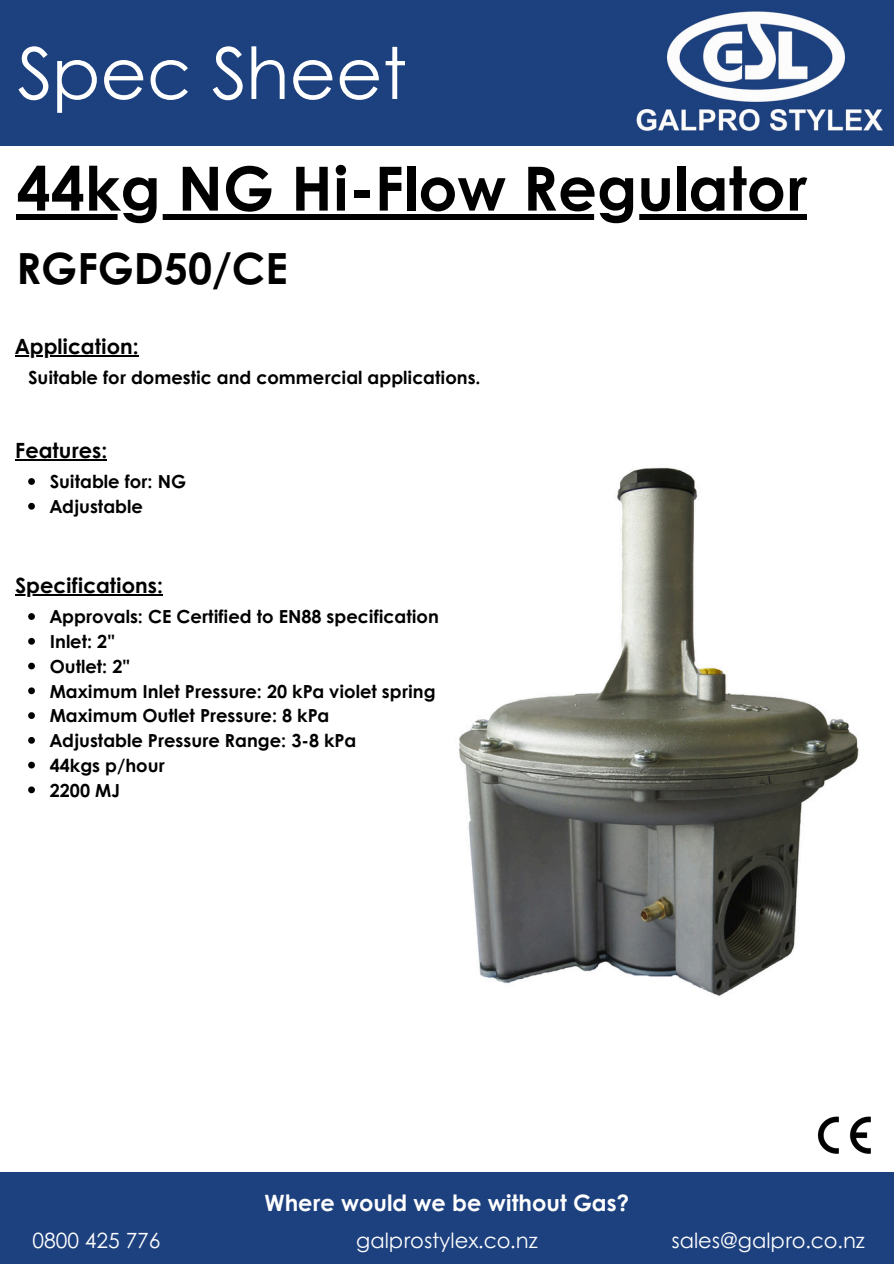
<style>
.page{position:relative;width:894px;height:1264px;background:#fff}
.page>*{position:absolute;margin:0;border:0;box-sizing:border-box;transform-origin:0 0}
.t1{font:71.4px "Century Gothic";color:#fff}
.t2{font:700 60.9px "Century Gothic";color:#000}
.t3{font:700 42.9px "Century Gothic";color:#000}
.t4{font:700 22.5px "Century Gothic";color:#fff}
.t5{font:21px "Century Gothic";color:#fff}
.t6{font:700 21px "Century Gothic";color:#000}
.t7{font:700 18px "Century Gothic";color:#000}
</style>
<div class="page">
<div style="left:0;top:0;width:893px;height:145px;background:#1d417f"></div>
<div style="left:0;top:1172px;width:893px;height:91px;background:#1d417f"></div>
<img style="left:636px;top:11px;width:247px;height:120px">
<img style="left:817px;top:1116px;width:54px;height:38px">
<img style="left:459px;top:467px;width:400px;height:529px">
<svg style="left:28px;top:613px;width:7px;height:7px"></svg>
<svg style="left:28px;top:638px;width:7px;height:6px"></svg>
<svg style="left:28px;top:662px;width:7px;height:7px"></svg>
<svg style="left:28px;top:687px;width:7px;height:7px"></svg>
<svg style="left:28px;top:712px;width:7px;height:7px"></svg>
<svg style="left:28px;top:737px;width:7px;height:6px"></svg>
<svg style="left:28px;top:761px;width:7px;height:7px"></svg>
<svg style="left:28px;top:786px;width:7px;height:7px"></svg>
<div style="left:17px;top:214px;width:790px;height:5px;background:#000"></div>
<hr style="left:15px;top:594px;width:148px;height:1px;background:#000">
<hr style="left:15px;top:355px;width:123px;height:1px;background:#000">
<hr style="left:15px;top:459px;width:92px;height:1px;background:#000">
<svg style="left:28px;top:478px;width:7px;height:7px"></svg>
<svg style="left:28px;top:503px;width:7px;height:6px"></svg>
<p class="t1" style="left:17px;top:19px;width:391px">Spec Sheet</p>
<p class="t2" style="left:17px;top:142px;width:791px">44kg NG Hi-Flow Regulator</p>
<p class="t3" style="left:17px;top:236px;width:272px">RGFGD50/CE</p>
<p class="t6" style="left:15px;top:330px;width:125px">Application:</p>
<h5 class="t7" style="left:28px;top:364px;width:454px">Suitable for domestic and commercial applications.</h5>
<h4 class="t6" style="left:15px;top:435px;width:93px">Features:</h4>
<h5 class="t7" style="left:50px;top:468px;width:138px">Suitable for: NG</h5>
<h5 class="t7" style="left:50px;top:493px;width:95px">Adjustable</h5>
<p class="t6" style="left:15px;top:570px;width:149px">Specifications:</p>
<h3 class="t7" style="left:50px;top:603px;width:390px">Approvals: CE Certified to EN88 specification</h3>
<h4 class="t7" style="left:50px;top:628px;width:67px">Inlet: 2"</h4>
<p class="t7" style="left:50px;top:652px;width:82px">Outlet: 2"</p>
<h4 class="t7" style="left:50px;top:677px;width:387px">Maximum Inlet Pressure: 20 kPa violet spring</h4>
<p class="t7" style="left:50px;top:702px;width:281px">Maximum Outlet Pressure: 8 kPa</p>
<p class="t7" style="left:50px;top:727px;width:308px">Adjustable Pressure Range: 3-8 kPa</p>
<p class="t7" style="left:50px;top:751px;width:116px">44kgs p/hour</p>
<h4 class="t7" style="left:50px;top:776px;width:72px">2200 MJ</h4>
<p class="t4" style="left:264px;top:1185px;width:366px">Where would we be without Gas?</p>
<p class="t5" style="left:33px;top:1224px;width:129px">0800 425 776</p>
<p class="t5" style="left:356px;top:1224px;width:183px">galprostylex.co.nz</p>
<p class="t5" style="left:671px;top:1224px;width:195px">sales@galpro.co.nz</p>
</div>
